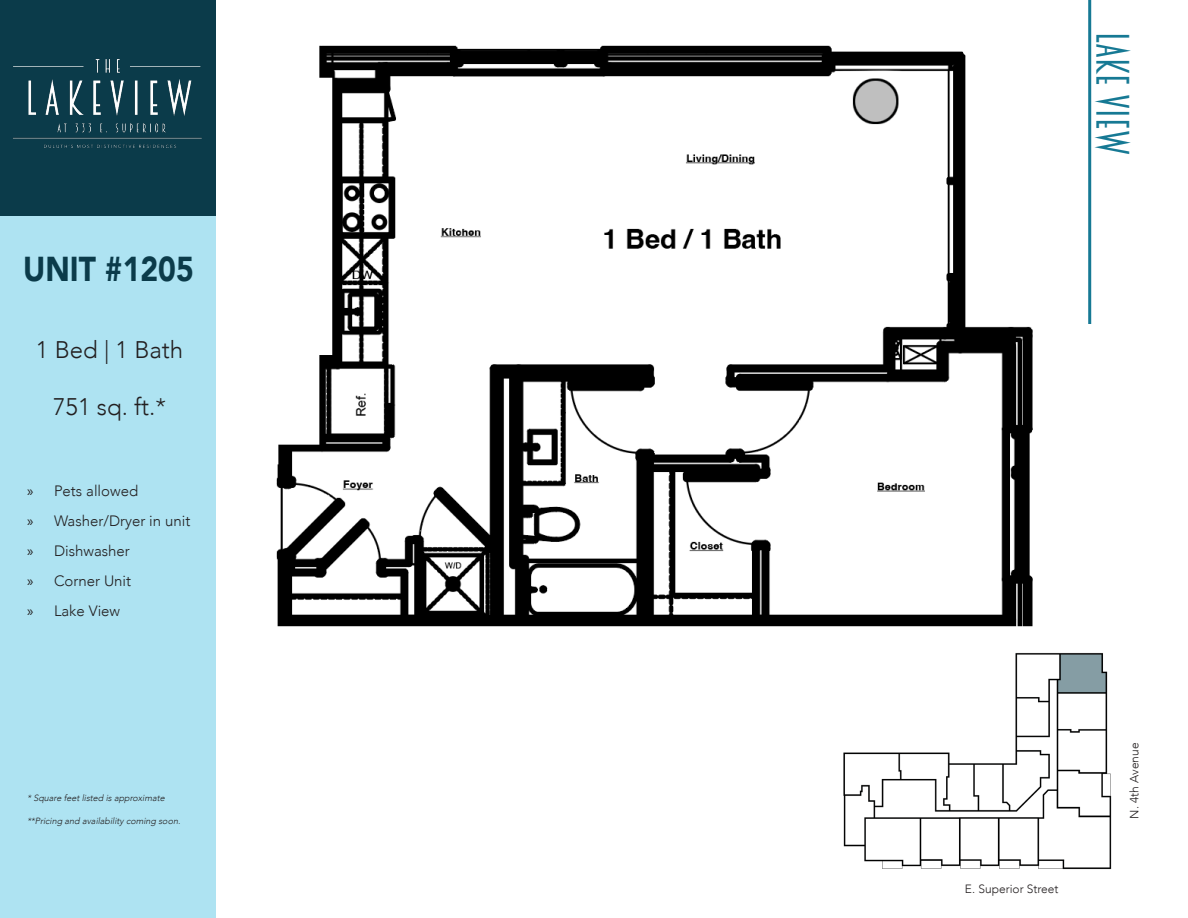
<style>
.page{position:relative;width:1188px;height:918px;background:#fff}
.page>*{position:absolute;margin:0;border:0;box-sizing:border-box;transform-origin:0 0}
.t1{font:42px "Breamcatcher";color:#167994}
.t2{font:900 34.5px "Avenir";color:#0b3b4a;scale:.87 1}
.t3{font:300 24px "Avenir";color:#231f20}
.t4{font:300 15px "Avenir";color:#231f20}
.t5{font:300 12px "Avenir";color:#231f20}
.t6{font:italic 300 9px "Avenir";color:#231f20}
.s1{font-family:"Myriad Pro";font-weight:400}
</style>
<div class="page">
<img style="left:276px;top:45px;width:757px;height:582px">
<img style="left:843px;top:653px;width:269px;height:217px">
<div style="left:0;top:0;width:216px;height:216px;background:#0b3b4a"></div>
<img style="left:13px;top:59px;width:189px;height:89px">
<div style="left:0;top:216px;width:216px;height:702px;background:#aee3f2"></div>
<hr style="left:1088px;top:0;width:3px;height:324px;background:#167994">
<p class="t2" style="left:23px;top:239px;width:197px">UNIT #1205</p>
<p class="t3" style="left:36px;top:335px;width:149px">1 Bed | 1 Bath</p>
<p class="t3" style="left:53px;top:393px;width:115px">751 sq. ft.*</p>
<p class="t4" style="left:27px;top:482px;width:113px"><span class="s1">»</span> Pets allowed</p>
<p class="t4" style="left:27px;top:512px;width:165px"><span class="s1">»</span> Washer/Dryer in unit</p>
<p class="t4" style="left:27px;top:542px;width:104px"><span class="s1">»</span> Dishwasher</p>
<p class="t4" style="left:27px;top:572px;width:106px"><span class="s1">»</span> Corner Unit</p>
<p class="t4" style="left:27px;top:602px;width:95px"><span class="s1">»</span> Lake View</p>
<p class="t6" style="left:27px;top:793px;width:141px">* Square feetlisted is approximate</p>
<p class="t6" style="left:27px;top:815px;width:157px">**Pricing and availability coming soon.</p>
<p class="t1" style="left:1137px;top:32px;width:125px;rotate:90deg">LAKE VIEW</p>
<p class="t5" style="left:965px;top:882px;width:95px">E. Superior Street</p>
<p class="t5" style="left:1127px;top:819px;width:77px;rotate:-90deg">N. 4th Avenue</p>
</div>
